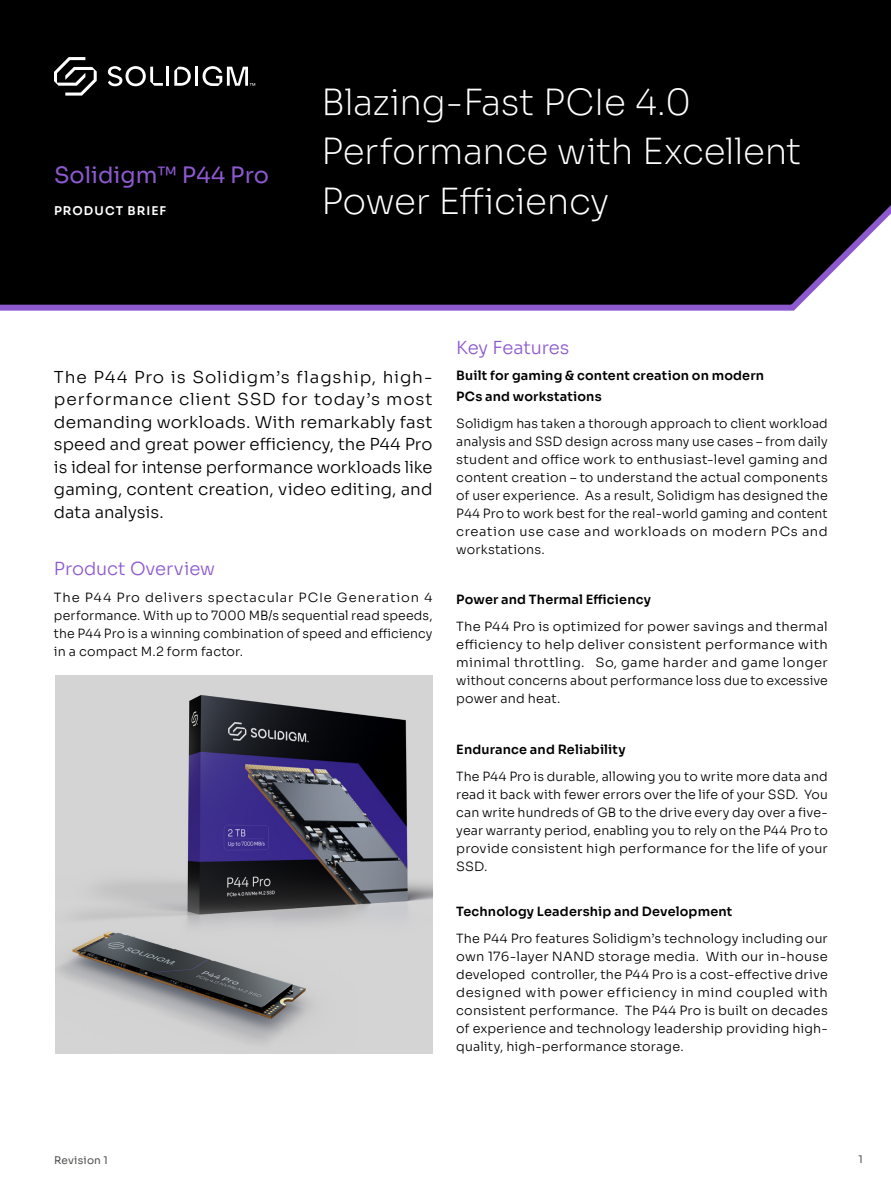
<style>
.page{position:relative;width:891px;height:1188px;background:#fff}
.page>*{position:absolute;margin:0;border:0;box-sizing:border-box;transform-origin:0 0}
.t1{font:200 36px/49.5px "Sora";letter-spacing:-.01em;color:#fff}
.t2{font:22.5px "Sora";color:#8d59cf}
.t3{font:300 18px "Sora";letter-spacing:-.005em;color:#8d59cf}
.t4{font:300 16.5px/22.5px "Sora";color:#000;text-align:justify}
.t5{font:300 12.75px/18px "Sora";letter-spacing:.01em;color:#000;text-align:justify}
.t6{font:600 12.75px/20.9px "Sora";letter-spacing:.015em;color:#000}
.t7{font:600 12px "Sora";letter-spacing:.09em;color:#fff}
.t8{font:10.5px "Sora";letter-spacing:.02em;color:#52514f}
</style>
<div class="page">
<div style="left:0;top:0;width:891px;height:311px;background:#000"></div>
<svg style="left:54px;top:57px;width:43px;height:39px"></svg>
<hr style="left:166px;top:67px;width:3px;height:19px;background:#fff">
<svg style="left:174px;top:67px;width:17px;height:19px"></svg>
<hr style="left:195px;top:67px;width:3px;height:19px;background:#fff">
<svg style="left:203px;top:66px;width:52px;height:20px"></svg>
<svg style="left:108px;top:66px;width:55px;height:20px"></svg>
<img style="left:56px;top:675px;width:377px;height:379px">
<h2 class="t2" style="left:54px;top:156px;width:217px">Solidigm™ P44 Pro</h2>
<p class="t7" style="left:54px;top:201px;width:114px">PRODUCT BRIEF</p>
<h1 class="t1" style="left:321px;top:74px;width:482px">Blazing-Fast PCIe 4.0<br>Performance with Excellent<br>Power Efficiency</h1>
<p class="t4" style="left:54px;top:364px;width:380px">The P44 Pro is Solidigm’s flagship, high&shy;performance client SSD for today’s most demanding workloads. With remarkably fast speed and great power efficiency, the P44 Pro is ideal for intense performance workloads like gaming, content creation, video editing, and data analysis.</p>
<h3 class="t3" style="left:54px;top:553px;width:163px">Product Overview</h3>
<p class="t5" style="left:54px;top:587px;width:380px">The P44 Pro delivers spectacular PCIe Generation 4 performance. With up to 7000 MB/s sequential read speeds, the P44 Pro is a winning combination of speed and efficiency in a compact M.2 form factor.</p>
<h3 class="t3" style="left:456px;top:333px;width:115px">Key Features</h3>
<p class="t6" style="left:456px;top:364px;width:309px">Built for gaming &amp; content creation on modern<br>PCs and workstations</p>
<p class="t5" style="left:456px;top:413px;width:373px">Solidigm has taken a thorough approach to client workload analysis and SSD design across many use cases – from daily student and office work to enthusiast-level gaming and content creation – to understand the actual components of user experience. As a result, Solidigm has designed the P44 Pro to work best for the real-world gaming and content creation use case and workloads on modern PCs and workstations.</p>
<p class="t6" style="left:456px;top:588px;width:196px">Power and Thermal Efficiency</p>
<p class="t5" style="left:456px;top:617px;width:373px">The P44 Pro is optimized for power savings and thermal efficiency to help deliver consistent performance with minimal throttling. So, game harder and game longer without concerns about performance loss due to excessive power and heat.</p>
<p class="t6" style="left:456px;top:738px;width:171px">Endurance and Reliability</p>
<p class="t5" style="left:456px;top:766px;width:373px">The P44 Pro is durable, allowing you to write more data and read it back with fewer errors over the life of your SSD. You can write hundreds of GB to the drive every day over a five&shy;year warranty period, enabling you to rely on the P44 Pro to provide consistent high performance for the life of your SSD.</p>
<p class="t6" style="left:456px;top:900px;width:278px">Technology Leadership and Development</p>
<p class="t5" style="left:456px;top:928px;width:373px">The P44 Pro features Solidigm’s technology including our own 176-layer NAND storage media. With our in-house developed controller, the P44 Pro is a cost-effective drive designed with power efficiency in mind coupled with consistent performance. The P44 Pro is built on decades of experience and technology leadership providing high&shy;quality, high-performance storage.</p>
<p class="t8" style="left:54px;top:1152px;width:55px">Revision 1</p>
<p class="t8" style="left:858px;top:1151px;width:6px">1</p>
</div>
